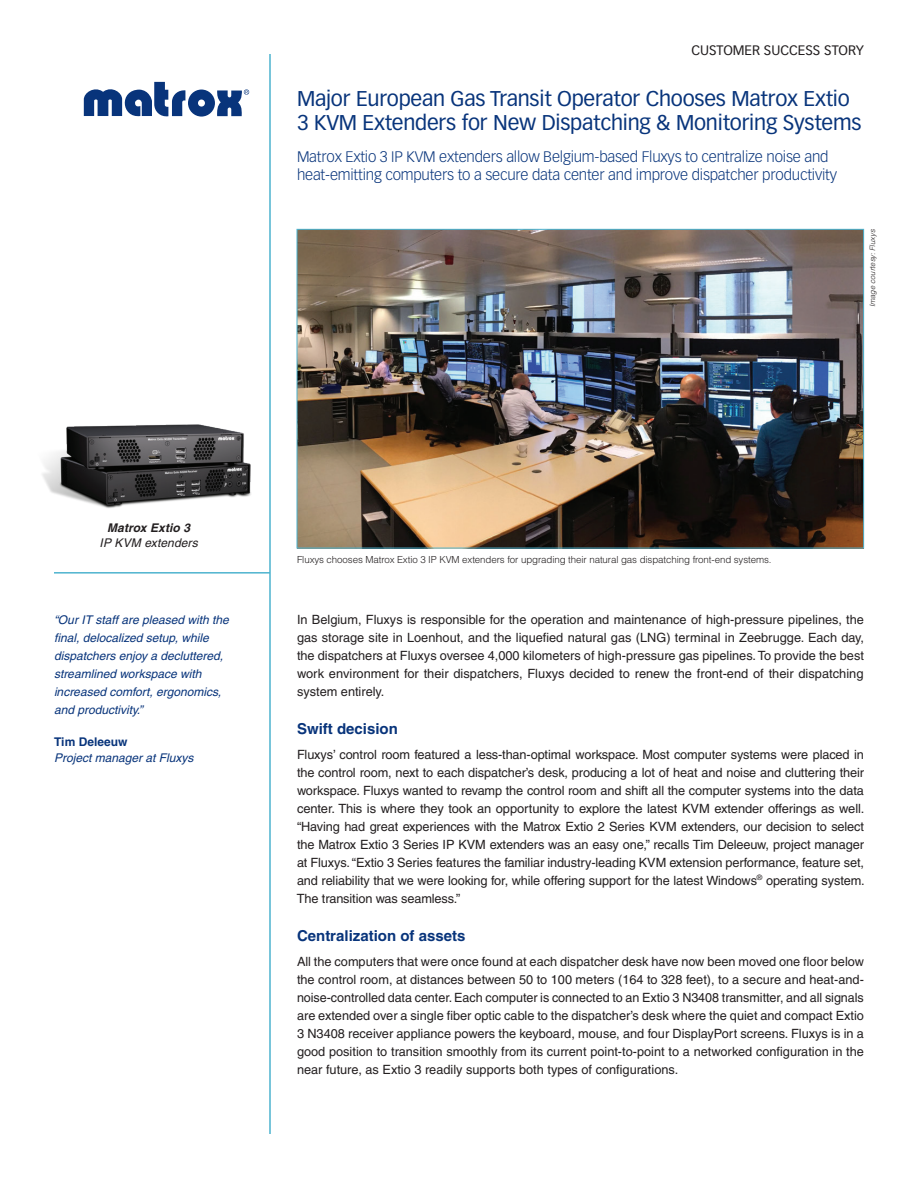
<style>
.page{position:relative;width:918px;height:1188px;background:#fff}
.page>*{position:absolute;margin:0;border:0;box-sizing:border-box;transform-origin:0 0}
.t1{font:21px/24px "Vectora LH";letter-spacing:-.01em;color:#08347b}
.t2{font:300 15px/18px "Vectora LH";letter-spacing:-.01em;color:#08347b}
.t3{font:700 15px "Helvetica";color:#08347b}
.t4{font:13.5px "Vectora LH";color:#231f20}
.t5{font:12.75px/18px "Helvetica";color:#231f20;text-align:justify}
.t6{font:italic 12px/18px "Helvetica";color:#08347b}
.t7{font:italic 12px "Helvetica";letter-spacing:.01em;color:#231f20}
.t8{font:italic 700 12px "Helvetica";letter-spacing:.01em;color:#231f20}
.t9{font:700 12px "Helvetica";color:#08347b}
.t10{font:300 9.75px "Helvetica";letter-spacing:-.01em;color:#231f20}
.t11{font:italic 300 7.5px "Helvetica";color:#231f20}
</style>
<div class="page">
<hr style="left:269px;top:54px;width:2px;height:1080px;background:#4db3cf">
<hr style="left:54px;top:572px;width:216px;height:2px;background:#4db3cf">
<svg style="left:84px;top:82px;width:165px;height:35px"></svg>
<img style="left:299px;top:231px;width:563px;height:315px">
<img style="left:42px;top:424px;width:209px;height:84px">
<p class="t4" style="left:691px;top:42px;width:174px">CUSTOMER SUCCESS STORY</p>
<h1 class="t1" style="left:297px;top:86px;width:566px">Major European Gas Transit Operator Chooses Matrox Extio<br>3 KVM Extenders for New Dispatching &amp; Monitoring Systems</h1>
<p class="t2" style="left:297px;top:148px;width:541px">Matrox Extio 3 IP KVM extenders allow Belgium-based Fluxys to centralize noise and heat-emitting computers to a secure data center and improve dispatcher productivity</p>
<p class="t11" style="left:868px;top:307px;width:79px;rotate:-90deg">Image courtesy: Fluxys</p>
<p class="t8" style="left:107px;top:521px;width:84px">Matrox Extio 3</p>
<p class="t7" style="left:100px;top:536px;width:100px">IP KVM extenders</p>
<p class="t6" style="left:54px;top:611px;width:176px">“Our IT staff are pleased with the final, delocalized setup, while dispatchers enjoy a decluttered, streamlined workspace with increased comfort, ergonomics, and productivity.”</p>
<p class="t9" style="left:54px;top:734px;width:75px">Tim Deleeuw</p>
<p class="t6" style="left:54px;top:749px;width:141px">Project manager at Fluxys</p>
<p class="t10" style="left:297px;top:553px;width:476px">Fluxys chooses Matrox Extio 3 IP KVM extenders for upgrading their natural gas dispatching front-end systems.</p>
<p class="t5" style="left:297px;top:610px;width:569px">In Belgium, Fluxys is responsible for the operation and maintenance of high-pressure pipelines, the gas storage site in Loenhout, and the liquefied natural gas (LNG) terminal in Zeebrugge. Each day, the dispatchers at Fluxys oversee 4,000 kilometers of high-pressure gas pipelines. To provide the best work environment for their dispatchers, Fluxys decided to renew the front-end of their dispatching system entirely.</p>
<p class="t3" style="left:297px;top:720px;width:102px">Swift decision</p>
<p class="t5" style="left:297px;top:745px;width:569px">Fluxys’ control room featured a less-than-optimal workspace. Most computer systems were placed in the control room, next to each dispatcher’s desk, producing a lot of heat and noise and cluttering their workspace. Fluxys wanted to revamp the control room and shift all the computer systems into the data center. This is where they took an opportunity to explore the latest KVM extender offerings as well. “Having had great experiences with the Matrox Extio 2 Series KVM extenders, our decision to select the Matrox Extio 3 Series IP KVM extenders was an easy one,” recalls Tim Deleeuw, project manager at Fluxys. “Extio 3 Series features the familiar industry-leading KVM extension performance, feature set, and reliability that we were looking for, while offering support for the latest Windows<sup>®</sup> operating system.<br>The transition was seamless.”</p>
<p class="t3" style="left:297px;top:927px;width:170px">Centralization of assets</p>
<p class="t5" style="left:297px;top:952px;width:569px">All the computers that were once found at each dispatcher desk have now been moved one floor below the control room, at distances between 50 to 100 meters (164 to 328 feet), to a secure and heat-and&shy;noise-controlled data center. Each computer is connected to an Extio 3 N3408 transmitter, and all signals are extended over a single fiber optic cable to the dispatcher’s desk where the quiet and compact Extio 3 N3408 receiver appliance powers the keyboard, mouse, and four DisplayPort screens. Fluxys is in a good position to transition smoothly from its current point-to-point to a networked configuration in the near future, as Extio 3 readily supports both types of configurations.</p>
</div>
